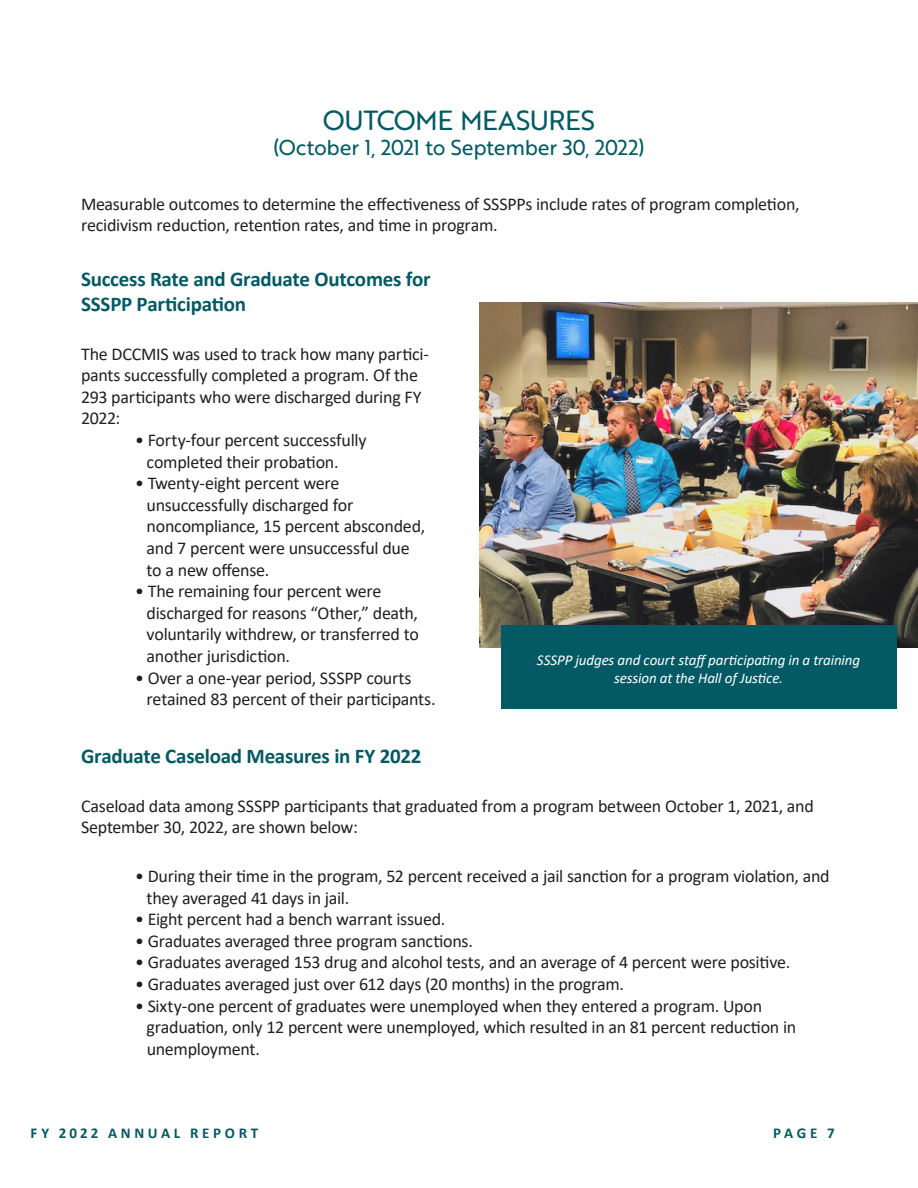
<style>
.page{position:relative;width:918px;height:1188px;background:#fff}
.page>*{position:absolute;margin:0;border:0;box-sizing:border-box;transform-origin:0 0}
.sub-subhead{font:27px "Brother 1816 Printed";letter-spacing:-.02em;color:#035a64}
.sub-subhead-2{font:700 21px/25.2px "Calibri";letter-spacing:-.015em;color:#035a64}
.sub-subhead-3{font:21px "Brother 1816 Printed";letter-spacing:-.015em;color:#035a64}
.sub-subhead-4{font:18px/21.6px "Calibri";letter-spacing:-.015em;color:#231f20}
.sub-subhead-5{font:italic 15px/18px "Calibri";letter-spacing:-.01em;color:#fff;text-align:center}
.footer_b{font:700 15px "Calibri";letter-spacing:.245em;color:#035a64}
</style>
<div class="page">
<img style="left:479px;top:302px;width:439px;height:346px">
<div style="left:501px;top:625px;width:396px;height:83px;background:#035a64"></div>
<p class="sub-subhead" style="left:323px;top:100px;width:274px">OUTCOME MEASURES</p>
<p class="sub-subhead-3" style="left:273px;top:132px;width:373px">(October 1, 2021 to September 30, 2022)</p>
<p class="sub-subhead-4" style="left:81px;top:193px;width:720px">Measurable outcomes to determine the effectiveness of SSSPPs include rates of program completion, recidivism reduction, retention rates, and time in program.</p>
<p class="sub-subhead-2" style="left:81px;top:266px;width:351px">Success Rate and Graduate Outcomes for<br>SSSPP Participation</p>
<p class="sub-subhead-4" style="left:81px;top:342px;width:350px">The DCCMIS was used to track how many partici&shy;pants successfully completed a program. Of the 293 participants who were discharged during FY 2022:</p>
<p class="sub-subhead-4" style="left:147px;top:429px;width:221px;text-indent:-12px">• Forty-four percent successfully completed their probation.</p>
<p class="sub-subhead-4" style="left:147px;top:472px;width:280px;text-indent:-12px">• Twenty-eight percent were unsuccessfully discharged for noncompliance, 15 percent absconded, and 7 percent were unsuccessful due to a new offense.</p>
<p class="sub-subhead-4" style="left:147px;top:580px;width:274px;text-indent:-12px">• The remaining four percent were discharged for reasons “Other,” death, voluntarily withdrew, or transferred to another jurisdiction.</p>
<p class="sub-subhead-4" style="left:147px;top:666px;width:290px;text-indent:-12px">• Over a one-year period, SSSPP courts retained 83 percent of their participants.</p>
<p class="sub-subhead-5" style="left:537px;top:650px;width:325px">SSSPP judges and court staff participating in a training session at the Hall of Justice.</p>
<p class="sub-subhead-2" style="left:81px;top:743px;width:342px">Graduate Caseload Measures in FY 2022</p>
<p class="sub-subhead-4" style="left:81px;top:794px;width:734px">Caseload data among SSSPP participants that graduated from a program between October 1, 2021, and<br>September 30, 2022, are shown below:</p>
<p class="sub-subhead-4" style="left:147px;top:865px;width:685px;text-indent:-12px">• During their time in the program, 52 percent received a jail sanction for a program violation, and they averaged 41 days in jail.</p>
<p class="sub-subhead-4" style="left:135px;top:908px;width:312px">• Eight percent had a bench warrant issued.</p>
<p class="sub-subhead-4" style="left:135px;top:929px;width:339px">• Graduates averaged three program sanctions.</p>
<p class="sub-subhead-4" style="left:135px;top:951px;width:657px">• Graduates averaged 153 drug and alcohol tests, and an average of 4 percent were positive.</p>
<p class="sub-subhead-4" style="left:135px;top:973px;width:491px">• Graduates averaged just over 612 days (20 months) in the program.</p>
<p class="sub-subhead-4" style="left:147px;top:994px;width:651px;text-indent:-12px">• Sixty-one percent of graduates were unemployed when they entered a program. Upon graduation, only 12 percent were unemployed, which resulted in an 81 percent reduction in unemployment.</p>
<p class="footer_b" style="left:31px;top:1123px;width:229px">FY 2022 ANNUAL REPORT</p>
<p class="footer_b" style="left:773px;top:1123px;width:63px">PAGE 7</p>
</div>
